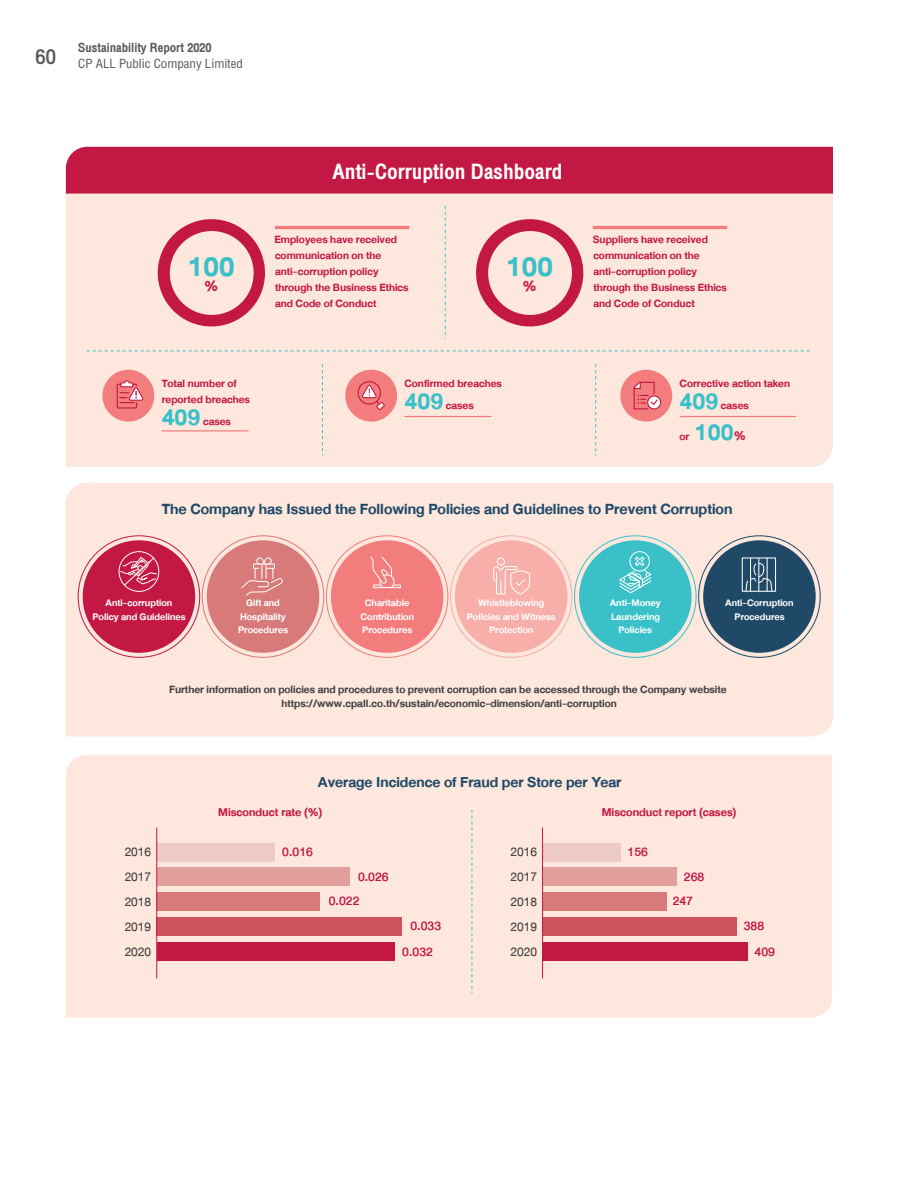
<style>
.page{position:relative;width:918px;height:1188px;background:#fff}
.page>*{position:absolute;margin:0;border:0;box-sizing:border-box;transform-origin:0 0}
.t1{font:700 39.15px "DB Helvethaica X";color:#3ac0c8}
.t2{font:700 32.7px "DB Helvethaica X";color:#3ac0c8}
.t3{font:700 condensed 30px "DB Helvethaica X";color:#fff}
.t4{font:21px "DB Helvethaica X 75 Bd";color:#204968}
.t5{font:20.55px "DB Helvethaica X 75 Bd";color:#204968}
.t6{font:18px "DB Helvethaica X 77 Bd Cond";color:#58595b}
.t7{font:18px "DB Helvethaica X 57 Cond";color:#58595b}
.t8{font:17.55px/24.6px "DB Helvethaica X 65 Med";color:#c41844}
.t9{font:17.55px/24.9px "DB Helvethaica X 55";color:#414042;text-align:justify}
.t10{font:700 16.2px "DB Helvethaica X";color:#c41844}
.t11{font:15px/15.9px "DB Helvethaica X 75 Bd";color:#c41844}
.t12{font:15px/14.1px "DB Helvethaica X 75 Bd";color:#414042;text-align:center}
.t13{font:13.5px/13.4px "DB Helvethaica X 75 Bd";color:#fff;text-align:center}
.s1{font-family:"DB Helvethaica X 67 Med Cond";font-size:30px}
.s2{font-family:"DB Helvethaica X";font-weight:700;font-size:32.7px;color:#3ac0c8}
.s3{font-family:"DB Helvethaica X 75 Bd";font-weight:400;font-size:15px;color:#c41844}
.s4{font-family:"DB Helvethaica X 75 Bd";font-weight:400;font-size:18px;color:#c41844}
</style>
<div class="page">
<div style="left:66px;top:755px;width:766px;height:263px;background:#fee7dd"></div>
<div style="left:66px;top:194px;width:767px;height:273px;background:#fee7dd"></div>
<div style="left:66px;top:147px;width:767px;height:47px;background:#c41844"></div>
<svg style="left:445px;top:206px;width:1px;height:133px"></svg>
<svg style="left:322px;top:364px;width:1px;height:91px"></svg>
<svg style="left:595px;top:364px;width:1px;height:91px"></svg>
<hr style="left:162px;top:430px;width:87px;height:2px;background:#f37d7d">
<div style="left:102px;top:370px;width:52px;height:52px;background:#f37d7d;border-radius:50%"></div>
<hr style="left:404px;top:416px;width:87px;height:1px;background:#f37d7d">
<div style="left:345px;top:370px;width:52px;height:52px;background:#f37d7d;border-radius:50%"></div>
<hr style="left:680px;top:416px;width:116px;height:1px;background:#f37d7d">
<div style="left:620px;top:370px;width:52px;height:52px;background:#f37d7d;border-radius:50%"></div>
<svg style="left:87px;top:351px;width:725px;height:1px"></svg>
<svg style="left:150px;top:212px;width:116px;height:122px;background:#efb3b6"></svg>
<svg style="left:469px;top:212px;width:116px;height:122px;background:#efb3b6"></svg>
<hr style="left:275px;top:226px;width:134px;height:3px;background:#f37d7d">
<hr style="left:593px;top:226px;width:134px;height:3px;background:#f37d7d">
<svg style="left:117px;top:380px;width:26px;height:29px"></svg>
<svg style="left:357px;top:381px;width:28px;height:29px"></svg>
<div style="left:648px;top:396px;width:13px;height:13px;background:#cb2b50;border-radius:50%"></div>
<div style="left:647px;top:395px;width:14px;height:14px;border:1px solid #c41844;border-radius:50%"></div>
<svg style="left:633px;top:381px;width:26px;height:29px"></svg>
<div style="left:66px;top:483px;width:767px;height:253px;background:#fee7dd"></div>
<div style="left:207px;top:540px;width:112px;height:113px;background:#d77a79;border-radius:50%"></div>
<svg style="left:241px;top:557px;width:42px;height:39px"></svg>
<div style="left:83px;top:540px;width:112px;height:113px;background:#c41844;border-radius:50%"></div>
<div style="left:119px;top:551px;width:40px;height:41px;border:1px solid #fff;border-radius:50%"></div>
<svg style="left:120px;top:556px;width:37px;height:30px"></svg>
<div style="left:331px;top:540px;width:112px;height:113px;background:#f37d7d;border-radius:50%"></div>
<svg style="left:370px;top:556px;width:31px;height:33px"></svg>
<div style="left:455px;top:540px;width:112px;height:113px;background:#f8aea9;border-radius:50%"></div>
<div style="left:497px;top:558px;width:8px;height:8px;border:1px solid #fff;border-radius:50%"></div>
<svg style="left:493px;top:565px;width:38px;height:30px"></svg>
<div style="left:579px;top:540px;width:113px;height:113px;background:#3ac0c8;border-radius:50%"></div>
<div style="left:629px;top:551px;width:21px;height:21px;border:1px solid #fff;border-radius:50%"></div>
<svg style="left:619px;top:556px;width:33px;height:38px"></svg>
<div style="left:703px;top:540px;width:113px;height:113px;background:#204968;border-radius:50%"></div>
<svg style="left:745px;top:562px;width:28px;height:28px"></svg>
<hr style="left:767px;top:558px;width:1px;height:33px;background:#fff">
<hr style="left:758px;top:558px;width:1px;height:33px;background:#fff">
<hr style="left:750px;top:558px;width:1px;height:33px;background:#fff">
<div style="left:742px;top:557px;width:34px;height:35px;border:1px solid #fff"></div>
<div style="left:157px;top:893px;width:163px;height:18px;background:#d77a79"></div>
<div style="left:157px;top:917px;width:245px;height:19px;background:#cd525c"></div>
<div style="left:157px;top:942px;width:237px;height:19px;background:#c41844"></div>
<div style="left:157px;top:868px;width:193px;height:18px;background:#e2a09d"></div>
<div style="left:157px;top:843px;width:118px;height:18px;background:#eecbc7"></div>
<hr style="left:156px;top:828px;width:1px;height:150px;background:#c41844">
<div style="left:543px;top:893px;width:124px;height:18px;background:#d77a79"></div>
<div style="left:543px;top:917px;width:194px;height:19px;background:#cd525c"></div>
<div style="left:543px;top:942px;width:205px;height:19px;background:#c41844"></div>
<div style="left:543px;top:868px;width:134px;height:18px;background:#e2a09d"></div>
<div style="left:543px;top:843px;width:78px;height:18px;background:#eecbc7"></div>
<hr style="left:542px;top:828px;width:1px;height:150px;background:#c41844">
<svg style="left:472px;top:810px;width:1px;height:183px"></svg>
<p class="t6" style="left:36px;top:38px;width:178px"><span class="s1">60</span> Sustainability Report 2020</p>
<p class="t7" style="left:78px;top:54px;width:166px">CP ALL Public Company Limited</p>
<h3 class="t3" style="left:333px;top:154px;width:231px">Anti-Corruption Dashboard</h3>
<p class="t11" style="left:275px;top:232px;width:136px">Employees have received communication on the anti-corruption policy through the Business Ethics and Code of Conduct</p>
<p class="t11" style="left:593px;top:232px;width:136px">Suppliers have received communication on the anti-corruption policy through the Business Ethics and Code of Conduct</p>
<h1 class="t1" style="left:188px;top:244px;width:48px">100<sub>%</sub></h1>
<h1 class="t1" style="left:506px;top:244px;width:48px">100<sub>%</sub></h1>
<p class="t11" style="left:162px;top:376px;width:90px">Total number of reported breaches</p>
<p class="t11" style="left:162px;top:413px;width:71px"><span class="s2">409</span> cases</p>
<p class="t11" style="left:404px;top:373px;width:99px;line-height:21.8px">Confirmed breaches<br><span class="s2">409</span> cases</p>
<p class="t11" style="left:680px;top:373px;width:112px;line-height:21.8px">Corrective action taken<br><span class="s2">409</span> cases</p>
<h2 class="t2" style="left:680px;top:413px;width:68px"><span class="s3">or</span> 100<span class="s4">%</span></h2>
<h3 class="t4" style="left:162px;top:496px;width:572px">The Company has Issued the Following Policies and Guidelines to Prevent Corruption</h3>
<p class="t13" style="left:93px;top:596px;width:94px">Anti-corruption<br>Policy and Guidelines</p>
<p class="t13" style="left:238px;top:596px;width:52px">Gift and<br>Hospitality<br>Procedures</p>
<p class="t13" style="left:361px;top:596px;width:55px">Charitable<br>Contribution<br>Procedures</p>
<p class="t13" style="left:467px;top:596px;width:90px">Whistleblowing<br>Policies and Witness<br>Protection</p>
<p class="t13" style="left:610px;top:596px;width:53px">Anti-Money<br>Laundering<br>Policies</p>
<p class="t13" style="left:725px;top:596px;width:70px">Anti-Corruption<br>Procedures</p>
<p class="t12" style="left:169px;top:683px;width:559px">Further information on policies and procedures to prevent corruption can be accessed through the Company website https://www.cpall.co.th/sustain/economic-dimension/anti-corruption</p>
<h3 class="t5" style="left:318px;top:770px;width:305px">Average Incidence of Fraud per Store per Year</h3>
<p class="t10" style="left:218px;top:802px;width:106px">Misconduct rate (%)</p>
<p class="t10" style="left:602px;top:802px;width:136px">Misconduct report (cases)</p>
<p class="t8" style="left:282px;top:840px;width:32px">0.016</p>
<p class="t8" style="left:329px;top:864px;width:62px;text-indent:29px">0.026<br>0.022</p>
<p class="t8" style="left:402px;top:913px;width:40px;line-height:26px;text-align:center">0.033<br>0.032</p>
<p class="t9" style="left:125px;top:839px;width:28px">2016<br>2017<br>2018<br>2019<br>2020</p>
<p class="t8" style="left:628px;top:840px;width:22px">156</p>
<p class="t9" style="left:510px;top:839px;width:28px">2016<br>2017<br>2018<br>2019<br>2020</p>
<p class="t8" style="left:673px;top:864px;width:33px;text-indent:11px">268<br>247</p>
<p class="t8" style="left:755px;top:913px;width:22px;line-height:26px;text-indent:-11px">388<br>409</p>
</div>
